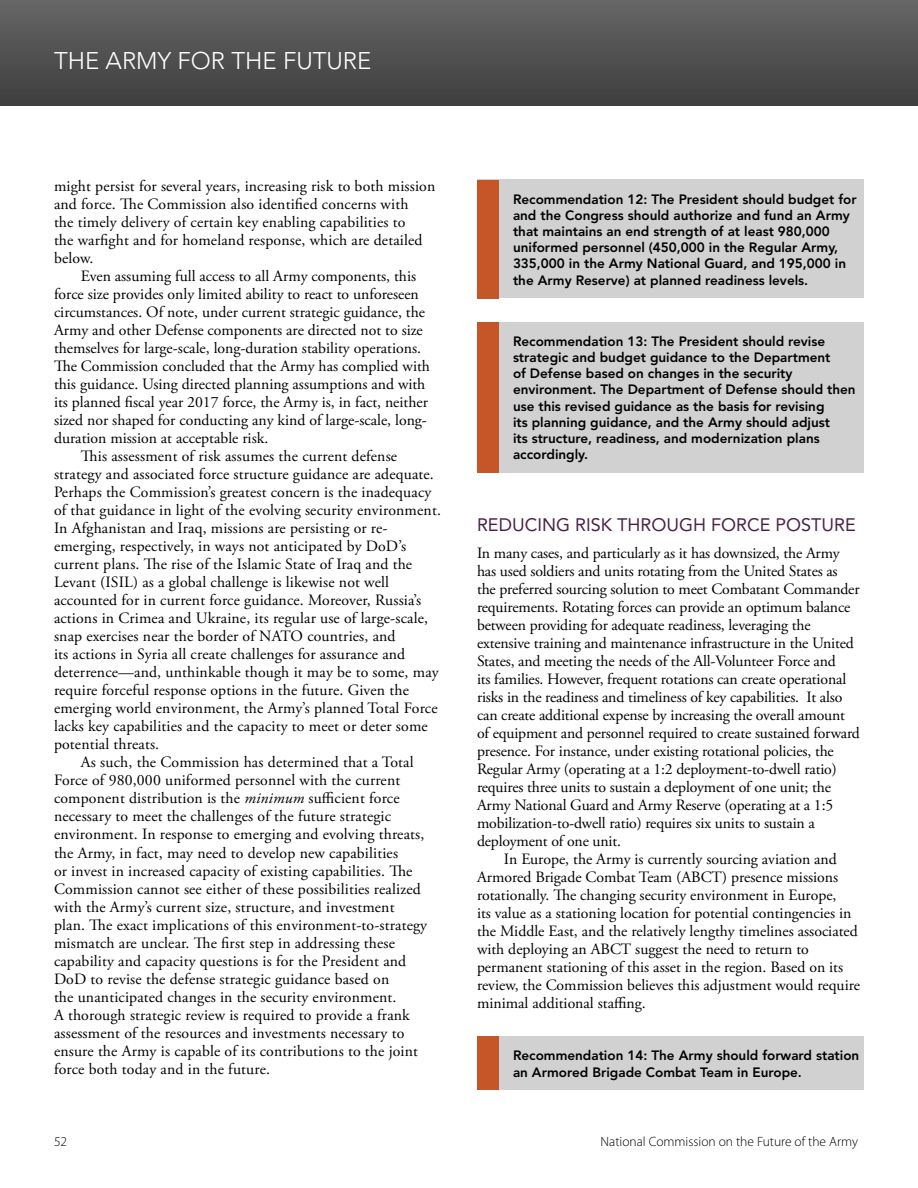
<style>
.page{position:relative;width:918px;height:1188px;background:#fff}
.page>*{position:absolute;margin:0;border:0;box-sizing:border-box;transform-origin:0 0}
.t1{font:300 24px "Avenir";color:#fff}
.t2{font:18px "Avenir";color:#4a2245}
.t3{font:15.75px "Adobe Garamond Pro";color:#000}
.t4{font:800 13.5px/16.2px "Avenir";color:#000}
.t5{font:300 13.5px "Myriad Pro";color:#000}
.s1{font-style:italic}
</style>
<div class="page">
<div style="left:0;top:0;width:918px;height:105px;background:linear-gradient(to bottom,#676666,#3e3e3e)"></div>
<div style="left:477px;top:180px;width:387px;height:118px;background:#d2d1d1"></div>
<div style="left:477px;top:322px;width:387px;height:151px;background:#d2d1d1"></div>
<div style="left:477px;top:1037px;width:387px;height:53px;background:#d2d1d1"></div>
<div style="left:477px;top:180px;width:22px;height:118px;background:#c45628"></div>
<div style="left:477px;top:322px;width:22px;height:151px;background:#c45628"></div>
<div style="left:477px;top:1037px;width:22px;height:53px;background:#c45628"></div>
<h1 class="t1" style="left:54px;top:46px;width:319px">THE ARMY FOR THE FUTURE</h1>
<p class="t3" style="left:54px;top:177px;width:383px">might persist for several years, increasing risk to both mission</p>
<p class="t3" style="left:54px;top:195px;width:356px">and force. The Commission also identified concerns with</p>
<p class="t3" style="left:54px;top:213px;width:353px">the timely delivery of certain key enabling capabilities to</p>
<p class="t3" style="left:54px;top:231px;width:370px">the warfight and for homeland response, which are detailed</p>
<p class="t3" style="left:54px;top:249px;width:41px">below.</p>
<p class="t3" style="left:81px;top:267px;width:337px">Even assuming full access to all Army components, this</p>
<p class="t3" style="left:54px;top:285px;width:366px">force size provides only limited ability to react to unforeseen</p>
<p class="t3" style="left:54px;top:303px;width:373px">circumstances. Of note, under current strategic guidance, the</p>
<p class="t3" style="left:54px;top:321px;width:370px">Army and other Defense components are directed not to size</p>
<p class="t3" style="left:54px;top:339px;width:369px">themselves for large-scale, long-duration stability operations.</p>
<p class="t3" style="left:54px;top:357px;width:377px">The Commission concluded that the Army has complied with</p>
<p class="t3" style="left:54px;top:375px;width:373px">this guidance. Using directed planning assumptions and with</p>
<p class="t3" style="left:54px;top:393px;width:376px">its planned fiscal year 2017 force, the Army is, in fact, neither</p>
<p class="t3" style="left:54px;top:411px;width:375px">sized nor shaped for conducting any kind of large-scale, long-</p>
<p class="t3" style="left:54px;top:429px;width:216px">duration mission at acceptable risk.</p>
<p class="t3" style="left:81px;top:447px;width:318px">This assessment of risk assumes the current defense</p>
<p class="t3" style="left:54px;top:465px;width:381px">strategy and associated force structure guidance are adequate.</p>
<p class="t3" style="left:54px;top:483px;width:379px">Perhaps the Commission’s greatest concern is the inadequacy</p>
<p class="t3" style="left:54px;top:501px;width:388px">of that guidance in light of the evolving security environment.</p>
<p class="t3" style="left:54px;top:519px;width:335px">In Afghanistan and Iraq, missions are persisting or re-</p>
<p class="t3" style="left:54px;top:537px;width:354px">emerging, respectively, in ways not anticipated by DoD’s</p>
<p class="t3" style="left:54px;top:555px;width:360px">current plans. The rise of the Islamic State of Iraq and the</p>
<p class="t3" style="left:54px;top:573px;width:337px">Levant (ISIL) as a global challenge is likewise not well</p>
<p class="t3" style="left:54px;top:591px;width:369px">accounted for in current force guidance. Moreover, Russia’s</p>
<p class="t3" style="left:54px;top:609px;width:376px">actions in Crimea and Ukraine, its regular use of large-scale,</p>
<p class="t3" style="left:54px;top:627px;width:343px">snap exercises near the border of NATO countries, and</p>
<p class="t3" style="left:54px;top:645px;width:353px">its actions in Syria all create challenges for assurance and</p>
<p class="t3" style="left:54px;top:663px;width:386px">deterrence—and, unthinkable though it may be to some, may</p>
<p class="t3" style="left:54px;top:681px;width:356px">require forceful response options in the future. Given the</p>
<p class="t3" style="left:54px;top:699px;width:385px">emerging world environment, the Army’s planned Total Force</p>
<p class="t3" style="left:54px;top:717px;width:375px">lacks key capabilities and the capacity to meet or deter some</p>
<p class="t3" style="left:54px;top:735px;width:107px">potential threats.</p>
<p class="t3" style="left:81px;top:753px;width:334px">As such, the Commission has determined that a Total</p>
<p class="t3" style="left:54px;top:771px;width:348px">Force of 980,000 uniformed personnel with the current</p>
<p class="t3" style="left:54px;top:789px;width:347px">component distribution is the <span class="s1">minimum</span> sufficient force</p>
<p class="t3" style="left:54px;top:807px;width:339px">necessary to meet the challenges of the future strategic</p>
<p class="t3" style="left:54px;top:825px;width:372px">environment. In response to emerging and evolving threats,</p>
<p class="t3" style="left:54px;top:843px;width:346px">the Army, in fact, may need to develop new capabilities</p>
<p class="t3" style="left:54px;top:861px;width:360px">or invest in increased capacity of existing capabilities. The</p>
<p class="t3" style="left:54px;top:879px;width:368px">Commission cannot see either of these possibilities realized</p>
<p class="t3" style="left:54px;top:897px;width:342px">with the Army’s current size, structure, and investment</p>
<p class="t3" style="left:54px;top:915px;width:375px">plan. The exact implications of this environment-to-strategy</p>
<p class="t3" style="left:54px;top:933px;width:342px">mismatch are unclear. The first step in addressing these</p>
<p class="t3" style="left:54px;top:951px;width:354px">capability and capacity questions is for the President and</p>
<p class="t3" style="left:54px;top:969px;width:337px">DoD to revise the defense strategic guidance based on</p>
<p class="t3" style="left:54px;top:987px;width:344px">the unanticipated changes in the security environment.</p>
<p class="t3" style="left:54px;top:1005px;width:357px">A thorough strategic review is required to provide a frank</p>
<p class="t3" style="left:54px;top:1023px;width:352px">assessment of the resources and investments necessary to</p>
<p class="t3" style="left:54px;top:1041px;width:366px">ensure the Army is capable of its contributions to the joint</p>
<p class="t3" style="left:54px;top:1059px;width:218px">force both today and in the future.</p>
<p class="t4" style="left:513px;top:191px;width:345px">Recommendation 12: The President should budget for and the Congress should authorize and fund an Army that maintains an end strength of at least 980,000 uniformed personnel (450,000 in the Regular Army, 335,000 in the Army National Guard, and 195,000 in the Army Reserve) at planned readiness levels.</p>
<p class="t4" style="left:513px;top:333px;width:344px">Recommendation 13: The President should revise strategic and budget guidance to the Department<br>of Defense based on changes in the security environment. The Department of Defense should then use this revised guidance as the basis for revising<br>its planning guidance, and the Army should adjust<br>its structure, readiness, and modernization plans accordingly.</p>
<p class="t2" style="left:477px;top:515px;width:380px">REDUCING RISK THROUGH FORCE POSTURE</p>
<p class="t3" style="left:477px;top:544px;width:364px">In many cases, and particularly as it has downsized, the Army</p>
<p class="t3" style="left:477px;top:562px;width:362px">has used soldiers and units rotating from the United States as</p>
<p class="t3" style="left:477px;top:580px;width:384px">the preferred sourcing solution to meet Combatant Commander</p>
<p class="t3" style="left:477px;top:598px;width:375px">requirements. Rotating forces can provide an optimum balance</p>
<p class="t3" style="left:477px;top:616px;width:335px">between providing for adequate readiness, leveraging the</p>
<p class="t3" style="left:477px;top:634px;width:378px">extensive training and maintenance infrastructure in the United</p>
<p class="t3" style="left:477px;top:652px;width:360px">States, and meeting the needs of the All-Volunteer Force and</p>
<p class="t3" style="left:477px;top:670px;width:371px">its families. However, frequent rotations can create operational</p>
<p class="t3" style="left:477px;top:688px;width:367px">risks in the readiness and timeliness of key capabilities. It also</p>
<p class="t3" style="left:477px;top:706px;width:370px">can create additional expense by increasing the overall amount</p>
<p class="t3" style="left:477px;top:724px;width:384px">of equipment and personnel required to create sustained forward</p>
<p class="t3" style="left:477px;top:742px;width:358px">presence. For instance, under existing rotational policies, the</p>
<p class="t3" style="left:477px;top:760px;width:361px">Regular Army (operating at a 1:2 deployment-to-dwell ratio)</p>
<p class="t3" style="left:477px;top:778px;width:355px">requires three units to sustain a deployment of one unit; the</p>
<p class="t3" style="left:477px;top:796px;width:358px">Army National Guard and Army Reserve (operating at a 1:5</p>
<p class="t3" style="left:477px;top:814px;width:339px">mobilization-to-dwell ratio) requires six units to sustain a</p>
<p class="t3" style="left:477px;top:832px;width:146px">deployment of one unit.</p>
<p class="t3" style="left:504px;top:850px;width:334px">In Europe, the Army is currently sourcing aviation and</p>
<p class="t3" style="left:477px;top:868px;width:363px">Armored Brigade Combat Team (ABCT) presence missions</p>
<p class="t3" style="left:477px;top:886px;width:361px">rotationally. The changing security environment in Europe,</p>
<p class="t3" style="left:477px;top:904px;width:376px">its value as a stationing location for potential contingencies in</p>
<p class="t3" style="left:477px;top:922px;width:382px">the Middle East, and the relatively lengthy timelines associated</p>
<p class="t3" style="left:477px;top:940px;width:333px">with deploying an ABCT suggest the need to return to</p>
<p class="t3" style="left:477px;top:958px;width:368px">permanent stationing of this asset in the region. Based on its</p>
<p class="t3" style="left:477px;top:976px;width:385px">review, the Commission believes this adjustment would require</p>
<p class="t3" style="left:477px;top:994px;width:170px">minimal additional staffing.</p>
<p class="t4" style="left:513px;top:1048px;width:348px">Recommendation 14: The Army should forward station an Armored Brigade Combat Team in Europe.</p>
<p class="t5" style="left:54px;top:1134px;width:15px">52</p>
<p class="t5" style="left:601px;top:1134px;width:259px">National Commission on the Future of the Army</p>
</div>
